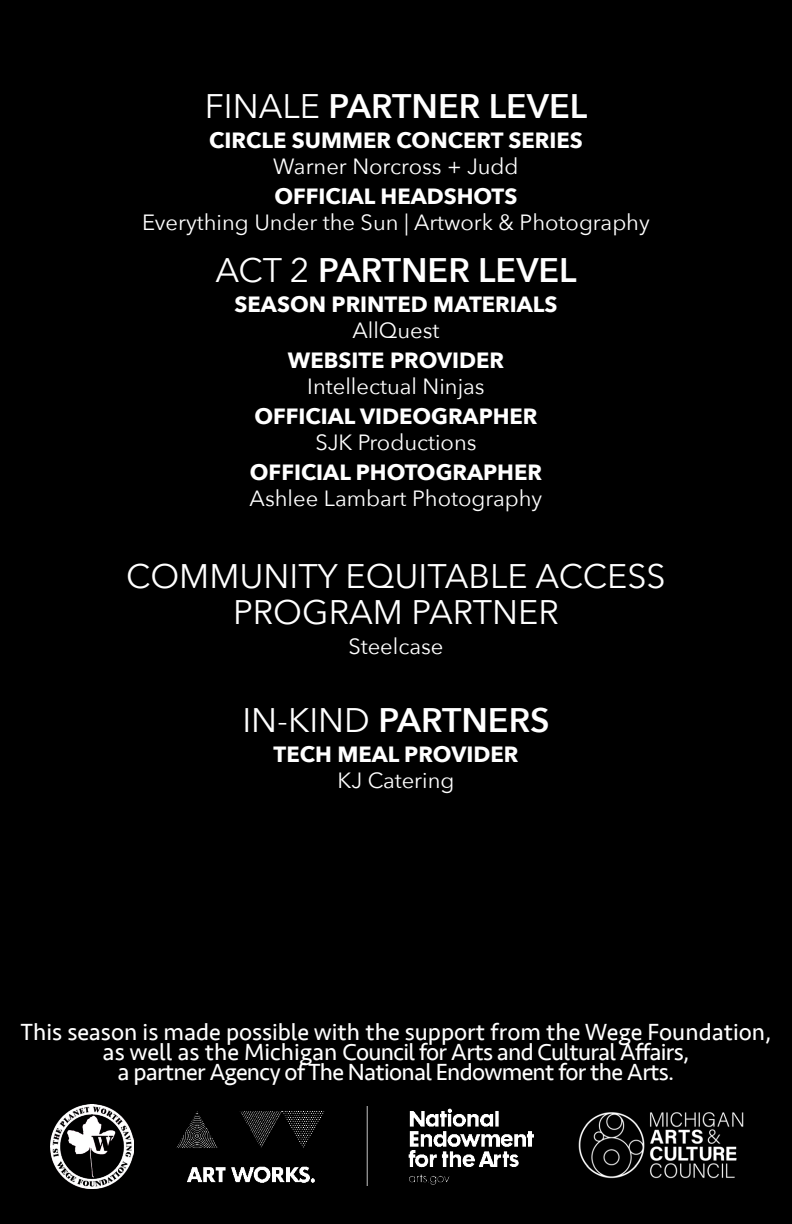
<style>
.page{position:relative;width:792px;height:1224px;background:#000}
.page>*{position:absolute;margin:0;border:0;box-sizing:border-box;transform-origin:0 0}
.t1{font:600 34px "Avenir Next";color:#fff}
.t2{font:34px "Avenir Next";color:#fff}
.t3{font:24px "Seravek";letter-spacing:-.02em;color:#fff}
.t4{font:24px "Seravek";color:#fff}
.t5{font:22px/26px "Avenir Next";color:#fff;text-align:center}
.t6{font:700 22px/26px "Avenir Next";color:#fff;text-align:center}
.s1{font-weight:400}
.s2{font-weight:700}
</style>
<div class="page">
<img style="left:176px;top:1107px;width:358px;height:79px">
<img style="left:51px;top:1104px;width:82px;height:85px">
<img style="left:578px;top:1112px;width:166px;height:67px">
<p class="t1" style="left:205px;top:77px;width:384px"><span class="s1">FINALE</span> PARTNER LEVEL</p>
<p class="t6" style="left:209px;top:127px;width:375px">CIRCLE SUMMER CONCERT SERIES</p>
<p class="t5" style="left:273px;top:153px;width:247px">Warner Norcross + Judd</p>
<p class="t5" style="left:142px;top:183px;width:509px"><span class="s2">OFFICIAL HEADSHOTS<br></span>Everything Under the Sun | Artwork &amp; Photography</p>
<p class="t1" style="left:215px;top:241px;width:363px"><span class="s1">ACT 2</span> PARTNER LEVEL</p>
<p class="t6" style="left:235px;top:291px;width:324px">SEASON PRINTED MATERIALS<br><span class="s1">AllQuest</span></p>
<p class="t6" style="left:288px;top:347px;width:218px">WEBSITE PROVIDER</p>
<p class="t5" style="left:307px;top:373px;width:179px">Intellectual Ninjas</p>
<p class="t6" style="left:254px;top:403px;width:285px">OFFICIAL VIDEOGRAPHER</p>
<p class="t5" style="left:315px;top:429px;width:163px">SJK Productions</p>
<p class="t6" style="left:250px;top:459px;width:294px">OFFICIAL PHOTOGRAPHER</p>
<p class="t5" style="left:250px;top:485px;width:294px">Ashlee Lambart Photography</p>
<p class="t2" style="left:126px;top:548px;width:541px">COMMUNITY EQUITABLE ACCESS</p>
<p class="t2" style="left:233px;top:584px;width:327px">PROGRAM PARTNER</p>
<p class="t5" style="left:348px;top:633px;width:97px">Steelcase</p>
<p class="t1" style="left:242px;top:691px;width:309px"><span class="s1">IN-KIND</span> PARTNERS</p>
<p class="t6" style="left:274px;top:741px;width:246px">TECH MEAL PROVIDER</p>
<p class="t5" style="left:338px;top:767px;width:118px">KJ Catering</p>
<p class="t4" style="left:20px;top:1014px;width:753px">This season is made possible with the support from the Wege Foundation,</p>
<p class="t3" style="left:103px;top:1034px;width:588px">as well as the Michigan Council for Arts and Cultural Affairs,</p>
<p class="t3" style="left:118px;top:1054px;width:558px">a partner Agency of The National Endowment for the Arts.</p>
</div>
